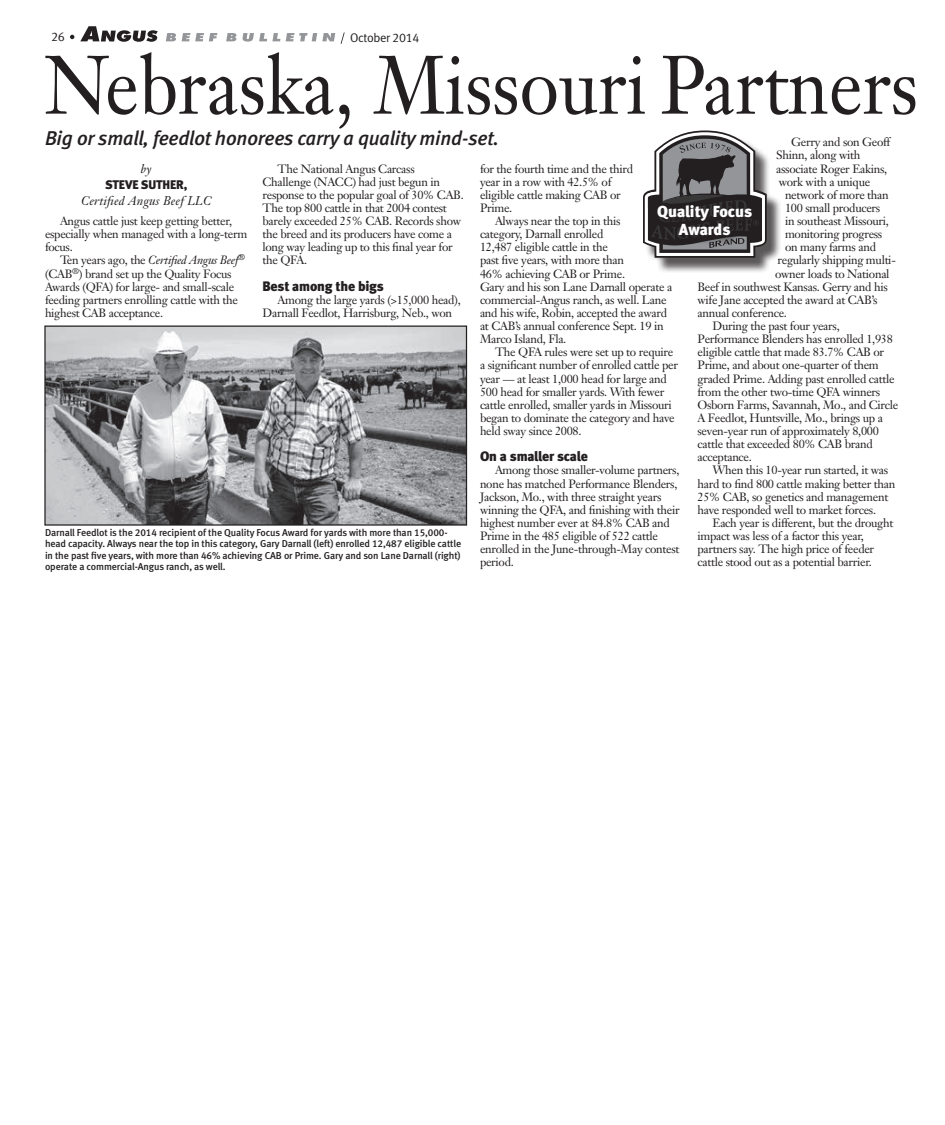
<style>
.page{position:relative;width:945px;height:1125px;background:#fff}
.page>*{position:absolute;margin:0;border:0;box-sizing:border-box;transform-origin:0 0}
.headline{font:81.25px "Janson Text";color:#231f20;scale:.9 1}
.deck{font:italic 20px "Meta Medium LF";letter-spacing:-.01em;color:#231f20}
.reverse_pull_quote{font:16px/17.8px "Meta Black LF";color:#fff;text-align:center}
.subhead{font:13.75px "Meta Black LF";letter-spacing:-.015em;color:#231f20}
.byline{font:italic 12.5px/16.2px "Janson Text";letter-spacing:.01em;color:#231f20;text-align:center}
.t1{font:12.5px "Meta Normal LF";letter-spacing:-.025em;color:#231f20}
.body_text{font:11.88px/13.1px "Janson Text";letter-spacing:-.025em;color:#231f20}
.cutlines{font:10px/11.2px "Meta Medium LF";letter-spacing:-.01em;color:#231f20}
.s1{font-family:"Meta Black LF";font-style:normal}
.s2{font-style:italic}
</style>
<div class="page">
<svg style="left:80px;top:26px;width:78px;height:16px"></svg>
<svg style="left:166px;top:33px;width:10px;height:8px"></svg>
<svg style="left:182px;top:33px;width:35px;height:8px"></svg>
<svg style="left:226px;top:33px;width:10px;height:8px"></svg>
<svg style="left:243px;top:33px;width:37px;height:9px"></svg>
<svg style="left:286px;top:33px;width:49px;height:8px"></svg>
<svg style="left:70px;top:35px;width:4px;height:4px"></svg>
<svg style="left:341px;top:32px;width:4px;height:12px"></svg>
<div style="left:645px;top:133px;width:137px;height:140px;background:#231f20;opacity:.75"></div>
<svg style="left:643px;top:131px;width:124px;height:127px"></svg>
<img style="left:46px;top:328px;width:419px;height:196px">
<div style="left:44px;top:326px;width:423px;height:200px;border:1px solid #231f20"></div>
<div style="left:655px;top:203px;width:107px;height:42px;background:#231f20;opacity:.75"></div>
<p class="t1" style="left:51px;top:30px;width:15px">26</p>
<p class="t1" style="left:350px;top:31px;width:71px">October 2014</p>
<p class="headline" style="left:45px;top:34px;width:972px">Nebraska, Missouri Partners</p>
<p class="deck" style="left:45px;top:126px;width:455px">Big or small, feedlot honorees carry a quality mind-set.</p>
<p class="byline" style="left:81px;top:160px;width:132px">by<br><span class="s1">STEVE SUTHER,<br></span>Certified Angus Beef LLC</p>
<p class="body_text" style="left:791px;top:135px;width:101px">Gerry and son Geoff</p>
<p class="body_text" style="left:776px;top:149px;width:86px">Shinn, along with</p>
<p class="body_text" style="left:776px;top:162px;width:113px">associate Roger Eakins,</p>
<p class="body_text" style="left:779px;top:175px;width:93px">work with a unique</p>
<p class="body_text" style="left:785px;top:188px;width:105px">network of more than</p>
<p class="body_text" style="left:785px;top:201px;width:97px">100 small producers</p>
<p class="body_text" style="left:785px;top:214px;width:105px">in southeast Missouri,</p>
<p class="body_text" style="left:785px;top:227px;width:99px">monitoring progress</p>
<p class="body_text" style="left:785px;top:240px;width:93px">on many farms and</p>
<p class="body_text" style="left:778px;top:254px;width:120px">regularly shipping multi-</p>
<p class="body_text" style="left:775px;top:267px;width:116px">owner loads to National</p>
<p class="body_text" style="left:698px;top:280px;width:192px">Beef in southwest Kansas. Gerry and his</p>
<p class="body_text" style="left:698px;top:293px;width:181px">wife Jane accepted the award at CAB’s</p>
<p class="body_text" style="left:698px;top:306px;width:91px">annual conference.</p>
<p class="body_text" style="left:698px;top:319px;width:202px;text-indent:15px">During the past four years, Performance Blenders has enrolled 1,938 eligible cattle that made 83.7% CAB or Prime, and about one-quarter of them graded Prime. Adding past enrolled cattle from the other two-time QFA winners Osborn Farms, Savannah, Mo., and Circle A Feedlot, Huntsville, Mo., brings up a seven-year run of approximately 8,000 cattle that exceeded 80% CAB brand acceptance.</p>
<p class="body_text" style="left:698px;top:464px;width:199px;text-indent:15px">When this 10-year run started, it was hard to find 800 cattle making better than 25% CAB, so genetics and management have responded well to market forces.</p>
<p class="body_text" style="left:698px;top:516px;width:197px;text-indent:15px">Each year is different, but the drought impact was less of a factor this year, partners say. The high price of feeder cattle stood out as a potential barrier.</p>
<p class="body_text" style="left:263px;top:162px;width:203px;text-indent:15px">The National Angus Carcass<br>Challenge (NACC) had just begun in response to the popular goal of 30% CAB.<br>The top 800 cattle in that 2004 contest barely exceeded 25% CAB. Records show the breed and its producers have come a long way leading up to this final year for the QFA.</p>
<p class="subhead" style="left:263px;top:278px;width:123px">Best among the bigs</p>
<p class="body_text" style="left:263px;top:293px;width:200px;text-indent:15px">Among the large yards (&gt;15,000 head),<br>Darnall Feedlot, Harrisburg, Neb., won</p>
<p class="body_text" style="left:480px;top:162px;width:155px">for the fourth time and the third year in a row with 42.5% of eligible cattle making CAB or<br>Prime.</p>
<p class="body_text" style="left:480px;top:214px;width:194px;text-indent:15px">Always near the top in this<br>category, Darnall enrolled<br>12,487 eligible cattle in the<br>past five years, with more than<br>46% achieving CAB or Prime.<br>Gary and his son Lane Darnall operate a commercial-Angus ranch, as well. Lane and his wife, Robin, accepted the award at CAB’s annual conference Sept. 19 in<br>Marco Island, Fla.</p>
<p class="body_text" style="left:480px;top:345px;width:200px;text-indent:15px">The QFA rules were set up to require a significant number of enrolled cattle per year — at least 1,000 head for large and 500 head for smaller yards. With fewer cattle enrolled, smaller yards in Missouri began to dominate the category and have held sway since 2008.</p>
<p class="subhead" style="left:480px;top:448px;width:109px">On a smaller scale</p>
<p class="body_text" style="left:480px;top:464px;width:201px;text-indent:15px">Among those smaller-volume partners, none has matched Performance Blenders, Jackson, Mo., with three straight years winning the QFA, and finishing with their highest number ever at 84.8% CAB and Prime in the 485 eligible of 522 cattle enrolled in the June-through-May contest period.</p>
<p class="reverse_pull_quote" style="left:657px;top:203px;width:97px">Quality Focus<br>Awards</p>
<p class="body_text" style="left:45px;top:214px;width:204px;text-indent:15px">Angus cattle just keep getting better, especially when managed with a long-term focus.</p>
<p class="body_text" style="left:45px;top:254px;width:202px;text-indent:15px">Ten years ago, the <span class="s2">Certified Angus Beef</span><sup>® </sup>(CAB<sup>®</sup>) brand set up the Quality Focus Awards (QFA) for large- and small-scale feeding partners enrolling cattle with the highest CAB acceptance.</p>
<p class="cutlines" style="left:45px;top:527px;width:418px">Darnall Feedlot is the 2014 recipient of the Quality Focus Award for yards with more than 15,000- head capacity. Always near the top in this category, Gary Darnall (left) enrolled 12,487 eligible cattle in the past five years, with more than 46% achieving CAB or Prime. Gary and son Lane Darnall (right) operate a commercial-Angus ranch, as well.</p>
</div>
